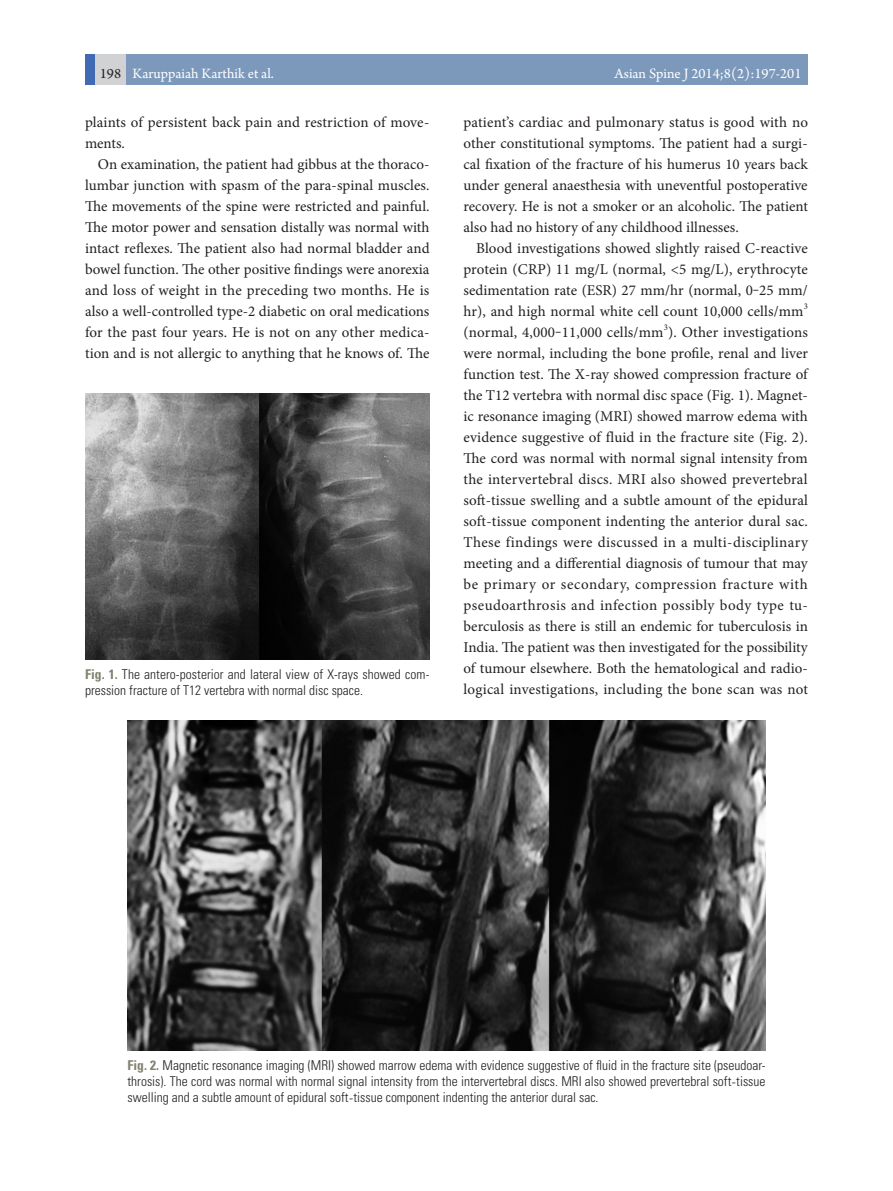
<style>
.page{position:relative;width:893px;height:1191px;background:#fff}
.page>*{position:absolute;margin:0;border:0;box-sizing:border-box;transform-origin:0 0}
.본문_내용{font:15px/21px "Minion Pro";letter-spacing:.005em;color:#231f20;text-align:justify}
.본문_내용_첫문단{font:15px/21px "Minion Pro";letter-spacing:.005em;color:#231f20}
.t1{font:15px "Arno Pro";color:#fff}
.t2{font:15px "Arno Pro";color:#231f20}
.표_그림설명{font:300 condensed 13.5px/16.2px "Univers LT Std";color:#231f20}
.본문_내용-2{font:8.7px "Minion Pro";color:#231f20}
.s1{font-weight:700;color:#82806e}
.s2{font-family:"Minion Pro";font-weight:400;font-stretch:normal}
</style>
<div class="page">
<div style="left:85px;top:54px;width:58px;height:30px;background:#d1d2d4"></div>
<div style="left:126px;top:54px;width:682px;height:30px;background:#7c98bb"></div>
<div style="left:85px;top:54px;width:10px;height:30px;background:#406ab4"></div>
<img style="left:85px;top:393px;width:344px;height:266px">
<img style="left:128px;top:720px;width:637px;height:330px">
<p class="t2" style="left:100px;top:65px;width:23px">198</p>
<p class="t1" style="left:133px;top:65px;width:143px">Karuppaiah Karthik et al.</p>
<p class="t1" style="left:614px;top:65px;width:189px">Asian Spine J 2014;8(2):197-201</p>
<p class="본문_내용_첫문단" style="left:85px;top:112px;width:346px">plaints of persistent back pain and restriction of move&shy;ments.</p>
<p class="본문_내용" style="left:85px;top:154px;width:346px;text-indent:13px">On examination, the patient had gibbus at the thoraco&shy;lumbar junction with spasm of the para-spinal muscles.<br>The movements of the spine were restricted and painful.<br>The motor power and sensation distally was normal with intact reflexes. The patient also had normal bladder and bowel function. The other positive findings were anorexia and loss of weight in the preceding two months. He is also a well-controlled type-2 diabetic on oral medications for the past four years. He is not on any other medica&shy;tion and is not allergic to anything that he knows of. The</p>
<p class="본문_내용" style="left:463px;top:112px;width:346px">patient’s cardiac and pulmonary status is good with no other constitutional symptoms. The patient had a surgi&shy;cal fixation of the fracture of his humerus 10 years back under general anaesthesia with uneventful postoperative recovery. He is not a smoker or an alcoholic. The patient also had no history of any childhood illnesses.</p>
<p class="본문_내용" style="left:463px;top:238px;width:346px;text-indent:13px">Blood investigations showed slightly raised C-reactive protein (CRP) 11 mg/L (normal, &lt;5 mg/L), erythrocyte sedimentation rate (ESR) 27 mm/hr (normal, 0‒25 mm/ hr), and high normal white cell count 10,000 cells/mm</p>
<p class="본문_내용-2" style="left:804px;top:301px;width:6px">3</p>
<p class="본문_내용" style="left:463px;top:322px;width:346px">(normal, 4,000‒11,000 cells/mm ). Other investigations</p>
<p class="본문_내용-2" style="left:664px;top:322px;width:6px">3</p>
<p class="본문_내용" style="left:463px;top:343px;width:346px">were normal, including the bone profile, renal and liver function test. The X-ray showed compression fracture of the T12 vertebra with normal disc space (Fig. 1). Magnet&shy;ic resonance imaging (MRI) showed marrow edema with evidence suggestive of fluid in the fracture site (Fig. 2).<br>The cord was normal with normal signal intensity from the intervertebral discs. MRI also showed prevertebral soft-tissue swelling and a subtle amount of the epidural soft-tissue component indenting the anterior dural sac.<br>These findings were discussed in a multi-disciplinary meeting and a differential diagnosis of tumour that may be primary or secondary, compression fracture with pseudoarthrosis and infection possibly body type tu&shy;berculosis as there is still an endemic for tuberculosis in India. The patient was then investigated for the possibility of tumour elsewhere. Both the hematological and radio&shy;logical investigations, including the bone scan was not</p>
<p class="표_그림설명" style="left:85px;top:666px;width:346px"><span class="s1">Fig. 1.</span> The antero-posterior and lateral view of X-rays showed com&shy;pression fracture of T12 vertebra with normal disc space.</p>
<p class="표_그림설명" style="left:128px;top:1056px;width:639px;text-align:justify"><span class="s1">Fig. 2.</span> Magnetic resonance imaging (MRI) showed marrow edema with evidence suggestive of fluid in the fracture site (pseudoar&shy;throsis). The cord was normal with normal signal intensity from the intervertebral discs. MRI also showed prevertebral soft<span class="s2">-</span>tissue swelling and a subtle amount of epidural soft<span class="s2">-</span>tissue component indenting the anterior dural sac.</p>
</div>
